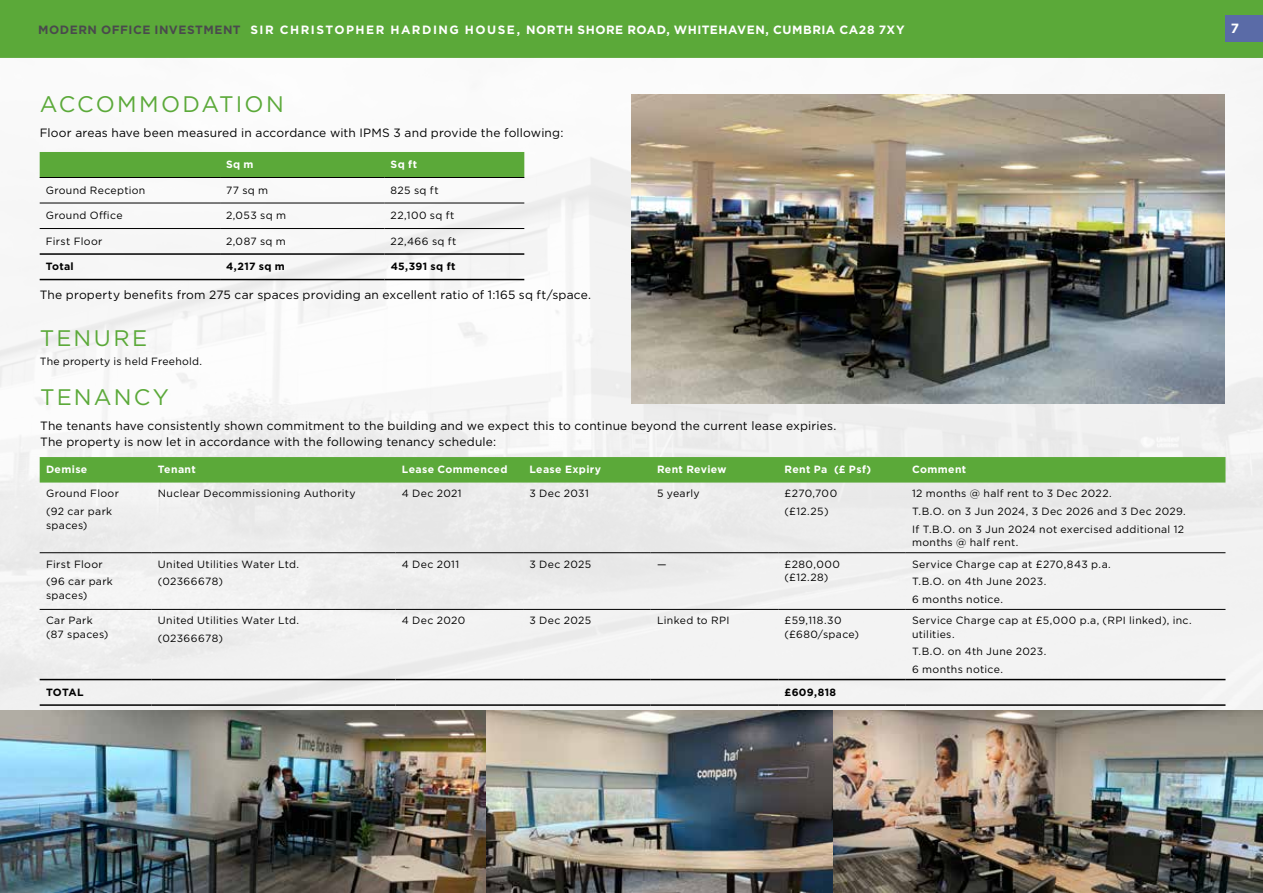
<style>
.page{position:relative;width:1263px;height:893px;background:#fff}
.page>*{position:absolute;margin:0;border:0;box-sizing:border-box;transform-origin:0 0}
.t1{font:22.5px "Gotham";letter-spacing:.1em;color:#5ba939}
.t2{font:700 13.35px "Gotham";color:#fff}
.t3{font:12px/16.5px "Gotham";letter-spacing:.015em;color:#000}
.t4{font:700 12px "Gotham";letter-spacing:.045em;color:#fff}
.t5{font:10.5px/17.7px "Gotham";letter-spacing:.03em;color:#000}
.t6{font:700 10.5px "Gotham";letter-spacing:.035em;color:#fff}
.t7{font:700 10.5px "Gotham";letter-spacing:.03em;color:#000}
.s1{color:#4a4a4d}
</style>
<div class="page">
<div style="left:0;top:0;width:1263px;height:58px;background:#5ba939"></div>
<div style="left:1225px;top:15px;width:38px;height:27px;background:#5a6ba7"></div>
<img style="left:0;top:64px;width:1263px;height:687px">
<div style="left:40px;top:152px;width:484px;height:25px;background:#5ba939"></div>
<hr style="left:40px;top:177px;width:180px;height:1px;background:#000">
<hr style="left:220px;top:177px;width:165px;height:1px;background:#000">
<hr style="left:385px;top:177px;width:139px;height:1px;background:#000">
<hr style="left:40px;top:203px;width:180px;height:1px;background:#000">
<hr style="left:220px;top:203px;width:165px;height:1px;background:#000">
<hr style="left:385px;top:203px;width:139px;height:1px;background:#000">
<hr style="left:40px;top:228px;width:180px;height:1px;background:#000">
<hr style="left:220px;top:228px;width:165px;height:1px;background:#000">
<hr style="left:385px;top:228px;width:139px;height:1px;background:#000">
<hr style="left:40px;top:253px;width:180px;height:2px;background:#000">
<hr style="left:220px;top:253px;width:165px;height:2px;background:#000">
<hr style="left:385px;top:253px;width:139px;height:2px;background:#000">
<hr style="left:40px;top:279px;width:180px;height:1px;background:#000">
<hr style="left:220px;top:279px;width:165px;height:1px;background:#000">
<hr style="left:385px;top:279px;width:139px;height:1px;background:#000">
<img style="left:1px;top:710px;width:831px;height:183px">
<img style="left:832px;top:710px;width:431px;height:183px">
<img style="left:631px;top:94px;width:594px;height:309px">
<svg style="left:40px;top:457px;width:1185px;height:26px;background:#5daa3c"></svg>
<hr style="left:40px;top:679px;width:112px;height:1px;background:#000">
<hr style="left:152px;top:679px;width:243px;height:1px;background:#000">
<hr style="left:395px;top:679px;width:128px;height:1px;background:#000">
<hr style="left:523px;top:679px;width:128px;height:1px;background:#000">
<hr style="left:651px;top:679px;width:127px;height:1px;background:#000">
<hr style="left:778px;top:679px;width:128px;height:1px;background:#000">
<hr style="left:906px;top:679px;width:319px;height:1px;background:#000">
<hr style="left:40px;top:552px;width:112px;height:1px;background:#000">
<hr style="left:152px;top:552px;width:243px;height:1px;background:#000">
<hr style="left:395px;top:552px;width:128px;height:1px;background:#000">
<hr style="left:523px;top:552px;width:128px;height:1px;background:#000">
<hr style="left:651px;top:552px;width:127px;height:1px;background:#000">
<hr style="left:778px;top:552px;width:128px;height:1px;background:#000">
<hr style="left:906px;top:552px;width:319px;height:1px;background:#000">
<hr style="left:40px;top:609px;width:112px;height:1px;background:#000">
<hr style="left:152px;top:609px;width:243px;height:1px;background:#000">
<hr style="left:395px;top:609px;width:128px;height:1px;background:#000">
<hr style="left:523px;top:609px;width:128px;height:1px;background:#000">
<hr style="left:651px;top:609px;width:127px;height:1px;background:#000">
<hr style="left:778px;top:609px;width:128px;height:1px;background:#000">
<hr style="left:906px;top:609px;width:319px;height:1px;background:#000">
<hr style="left:40px;top:704px;width:112px;height:2px;background:#000">
<hr style="left:152px;top:704px;width:243px;height:2px;background:#000">
<hr style="left:395px;top:704px;width:128px;height:2px;background:#000">
<hr style="left:523px;top:704px;width:128px;height:2px;background:#000">
<hr style="left:651px;top:704px;width:127px;height:2px;background:#000">
<hr style="left:778px;top:704px;width:128px;height:2px;background:#000">
<hr style="left:906px;top:704px;width:319px;height:2px;background:#000">
<p class="t4" style="left:38px;top:22px;width:868px"><span class="s1">MODERN OFFICE INVESTMENT</span> SIR CHRISTOPHER HARDING HOUSE, NORTH SHORE ROAD, WHITEHAVEN, CUMBRIA CA28 7XY</p>
<p class="t2" style="left:1231px;top:20px;width:10px">7</p>
<h1 class="t1" style="left:40px;top:90px;width:246px">ACCOMMODATION</h1>
<p class="t3" style="left:40px;top:125px;width:525px">Floor areas have been measured in accordance with IPMS 3 and provide the following:</p>
<p class="t6" style="left:226px;top:158px;width:29px">Sq m</p>
<p class="t6" style="left:391px;top:158px;width:28px">Sq ft</p>
<p class="t5" style="left:46px;top:181px;width:101px">Ground Reception</p>
<p class="t5" style="left:226px;top:181px;width:44px">77 sq m</p>
<p class="t5" style="left:391px;top:181px;width:50px">825 sq ft</p>
<p class="t5" style="left:46px;top:207px;width:78px">Ground Office</p>
<p class="t5" style="left:226px;top:207px;width:61px">2,053 sq m</p>
<p class="t5" style="left:391px;top:207px;width:65px">22,100 sq ft</p>
<p class="t5" style="left:46px;top:232px;width:58px">First Floor</p>
<p class="t5" style="left:226px;top:232px;width:61px">2,087 sq m</p>
<p class="t5" style="left:391px;top:232px;width:67px">22,466 sq ft</p>
<p class="t7" style="left:46px;top:260px;width:30px">Total</p>
<p class="t7" style="left:226px;top:260px;width:60px">4,217 sq m</p>
<p class="t7" style="left:391px;top:260px;width:66px">45,391 sq ft</p>
<p class="t3" style="left:40px;top:287px;width:553px">The property benefits from 275 car spaces providing an excellent ratio of 1:165 sq ft/space.</p>
<h1 class="t1" style="left:40px;top:324px;width:109px">TENURE</h1>
<p class="t5" style="left:40px;top:352px;width:164px">The property is held Freehold.</p>
<h1 class="t1" style="left:40px;top:382px;width:130px">TENANCY</h1>
<p class="t3" style="left:40px;top:417px;width:798px">The tenants have consistently shown commitment to the building and we expect this to continue beyond the current lease expiries.<br>The property is now let in accordance with the following tenancy schedule:</p>
<p class="t6" style="left:46px;top:463px;width:43px">Demise</p>
<p class="t6" style="left:158px;top:463px;width:39px">Tenant</p>
<p class="t6" style="left:402px;top:463px;width:107px">Lease Commenced</p>
<p class="t6" style="left:529px;top:463px;width:73px">Lease Expiry</p>
<p class="t6" style="left:657px;top:463px;width:71px">Rent Review</p>
<p class="t6" style="left:785px;top:463px;width:88px">Rent Pa (£ Psf)</p>
<p class="t6" style="left:912px;top:463px;width:56px">Comment</p>
<p class="t5" style="left:46px;top:485px;width:74px">Ground Floor (92 car park</p>
<p class="t5" style="left:46px;top:516px;width:43px">spaces)</p>
<p class="t5" style="left:158px;top:485px;width:199px">Nuclear Decommissioning Authority</p>
<p class="t5" style="left:402px;top:485px;width:61px">4 Dec 2021</p>
<p class="t5" style="left:529px;top:485px;width:61px">3 Dec 2031</p>
<p class="t5" style="left:657px;top:485px;width:44px">5 yearly</p>
<p class="t5" style="left:784px;top:485px;width:54px">£270,700 (£12.25)</p>
<p class="t5" style="left:912px;top:485px;width:275px">12 months @ half rent to 3 Dec 2022.<br>T.B.O. on 3 Jun 2024, 3 Dec 2026 and 3 Dec 2029.<br>If T.B.O. on 3 Jun 2024 not exercised additional 12</p>
<p class="t5" style="left:912px;top:534px;width:108px">months @ half rent.</p>
<p class="t5" style="left:46px;top:555px;width:68px">First Floor (96 car park</p>
<p class="t5" style="left:46px;top:586px;width:43px">spaces)</p>
<p class="t5" style="left:158px;top:555px;width:143px">United Utilities Water Ltd. (02366678)</p>
<p class="t5" style="left:402px;top:555px;width:59px">4 Dec 2011</p>
<p class="t5" style="left:529px;top:555px;width:63px">3 Dec 2025</p>
<p class="t5" style="left:657px;top:555px;width:11px">—</p>
<p class="t5" style="left:784px;top:557px;width:57px;line-height:13.5px">£280,000 (£12.28)</p>
<p class="t5" style="left:912px;top:555px;width:200px">Service Charge cap at £270,843 p.a.<br>T.B.O. on 4th June 2023.<br>6 months notice.</p>
<p class="t5" style="left:46px;top:613px;width:64px;line-height:13.5px">Car Park (87 spaces)</p>
<p class="t5" style="left:158px;top:611px;width:143px">United Utilities Water Ltd. (02366678)</p>
<p class="t5" style="left:402px;top:611px;width:65px">4 Dec 2020</p>
<p class="t5" style="left:529px;top:611px;width:63px">3 Dec 2025</p>
<p class="t5" style="left:657px;top:611px;width:74px">Linked to RPI</p>
<p class="t5" style="left:784px;top:613px;width:76px;line-height:13.5px">£59,118.30 (£680/space)</p>
<p class="t5" style="left:912px;top:613px;width:281px;line-height:13.5px">Service Charge cap at £5,000 p.a, (RPI linked), inc. utilities.</p>
<p class="t5" style="left:912px;top:643px;width:136px">T.B.O. on 4th June 2023.<br>6 months notice.</p>
<p class="t7" style="left:46px;top:685px;width:39px">TOTAL</p>
<p class="t7" style="left:784px;top:685px;width:53px">£609,818</p>
</div>
